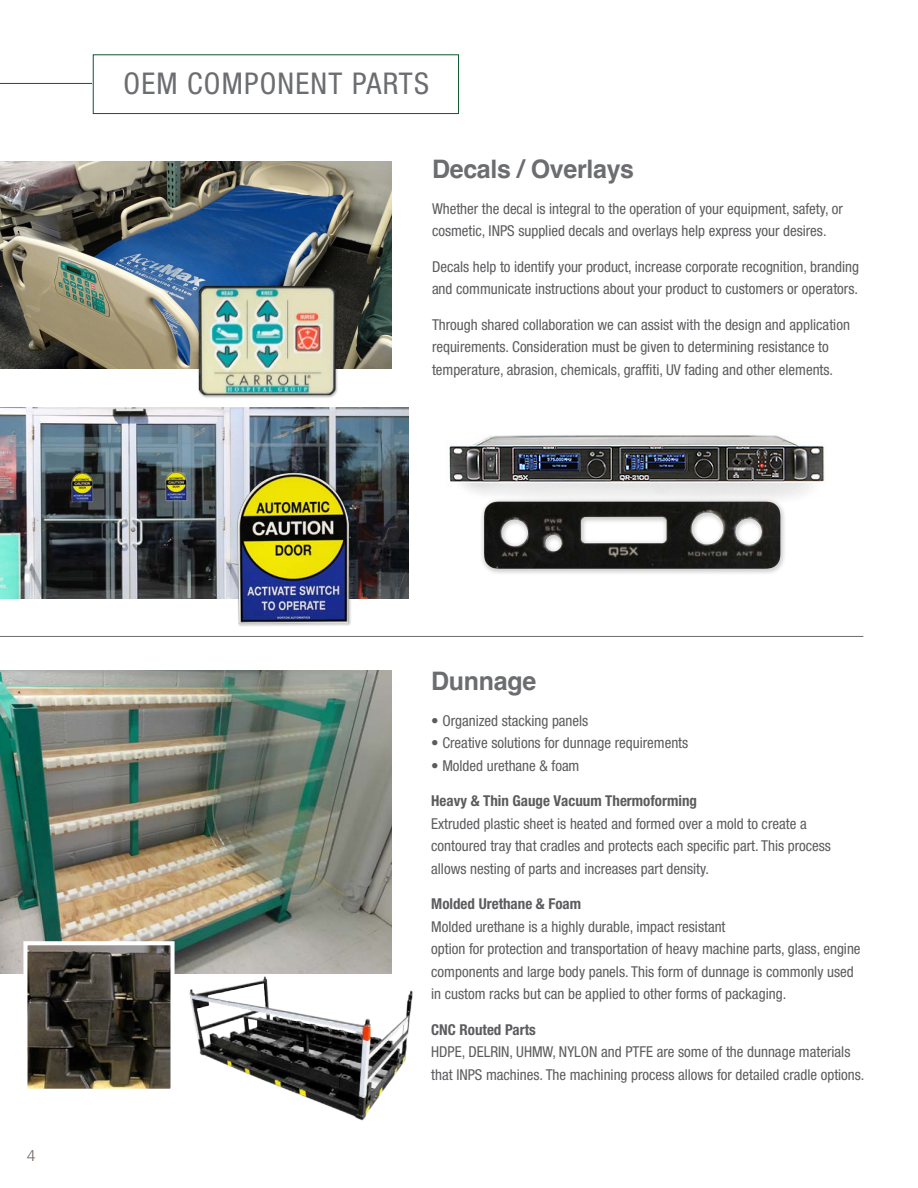
<style>
.page{position:relative;width:918px;height:1188px;background:#fff}
.page>*{position:absolute;margin:0;border:0;box-sizing:border-box;transform-origin:0 0}
.t1{font:condensed 30px "Helvetica Neue";letter-spacing:.04em;color:#6c6d70}
.body_copy{font:700 25.5px "Helvetica";letter-spacing:-.01em;color:#6c6d70}
.Helvetica_Narrow_Bod{font:condensed 15px/22.5px "Helvetica Neue";color:#5c5c5f}
.t2{font:300 15px "Trade Gothic LT Std";color:#6e6259}
.s1{font-weight:700}
</style>
<div class="page">
<img style="left:449px;top:435px;width:376px;height:58px">
<img style="left:0;top:161px;width:392px;height:208px">
<img style="left:173px;top:285px;width:169px;height:111px">
<hr style="left:0;top:636px;width:863px;height:1px;background:#6c6d70">
<img style="left:0;top:407px;width:408px;height:191px">
<img style="left:195px;top:396px;width:189px;height:230px">
<hr style="left:0;top:83px;width:92px;height:1px;background:#0e592f">
<div style="left:93px;top:54px;width:366px;height:60px;background:#fff;border:1px solid #0e592f"></div>
<img style="left:0;top:670px;width:392px;height:304px">
<img style="left:28px;top:946px;width:142px;height:142px">
<div style="left:23px;top:941px;width:152px;height:152px;border:4px solid #fff"></div>
<img style="left:185px;top:967px;width:228px;height:154px">
<img style="left:482px;top:493px;width:321px;height:81px">
<p class="t1" style="left:123px;top:66px;width:307px">OEM COMPONENT PARTS</p>
<p class="body_copy" style="left:432px;top:154px;width:204px">Decals / Overlays</p>
<p class="Helvetica_Narrow_Bod" style="left:432px;top:197px;width:412px">Whether the decal is integral to the operation of your equipment, safety, or cosmetic, INPS supplied decals and overlays help express your desires.</p>
<p class="Helvetica_Narrow_Bod" style="left:432px;top:255px;width:429px">Decals help to identify your product, increase corporate recognition, branding and communicate instructions about your product to customers or operators.</p>
<p class="Helvetica_Narrow_Bod" style="left:432px;top:313px;width:419px">Through shared collaboration we can assist with the design and application requirements. Consideration must be given to determining resistance to temperature, abrasion, chemicals, graffiti, UV fading and other elements.</p>
<p class="t2" style="left:27px;top:1147px;width:10px">4</p>
<p class="body_copy" style="left:431px;top:666px;width:107px">Dunnage</p>
<p class="Helvetica_Narrow_Bod" style="left:431px;top:709px;width:159px">• Organized stacking panels</p>
<p class="Helvetica_Narrow_Bod" style="left:431px;top:732px;width:259px">• Creative solutions for dunnage requirements</p>
<p class="Helvetica_Narrow_Bod" style="left:431px;top:754px;width:150px">• Molded urethane &amp; foam</p>
<p class="Helvetica_Narrow_Bod" style="left:431px;top:790px;width:401px"><span class="s1">Heavy &amp; Thin Gauge Vacuum Thermoforming<br></span>Extruded plastic sheet is heated and formed over a mold to create a contoured tray that cradles and protects each specific part. This process allows nesting of parts and increases part density.</p>
<p class="Helvetica_Narrow_Bod" style="left:431px;top:893px;width:431px"><span class="s1">Molded Urethane &amp; Foam<br></span>Molded urethane is a highly durable, impact resistant<br>option for protection and transportation of heavy machine parts, glass, engine components and large body panels. This form of dunnage is commonly used in custom racks but can be applied to other forms of packaging.</p>
<p class="Helvetica_Narrow_Bod" style="left:431px;top:1018px;width:435px"><span class="s1">CNC Routed Parts<br></span>HDPE, DELRIN, UHMW, NYLON and PTFE are some of the dunnage materials that INPS machines. The machining process allows for detailed cradle options.</p>
</div>
